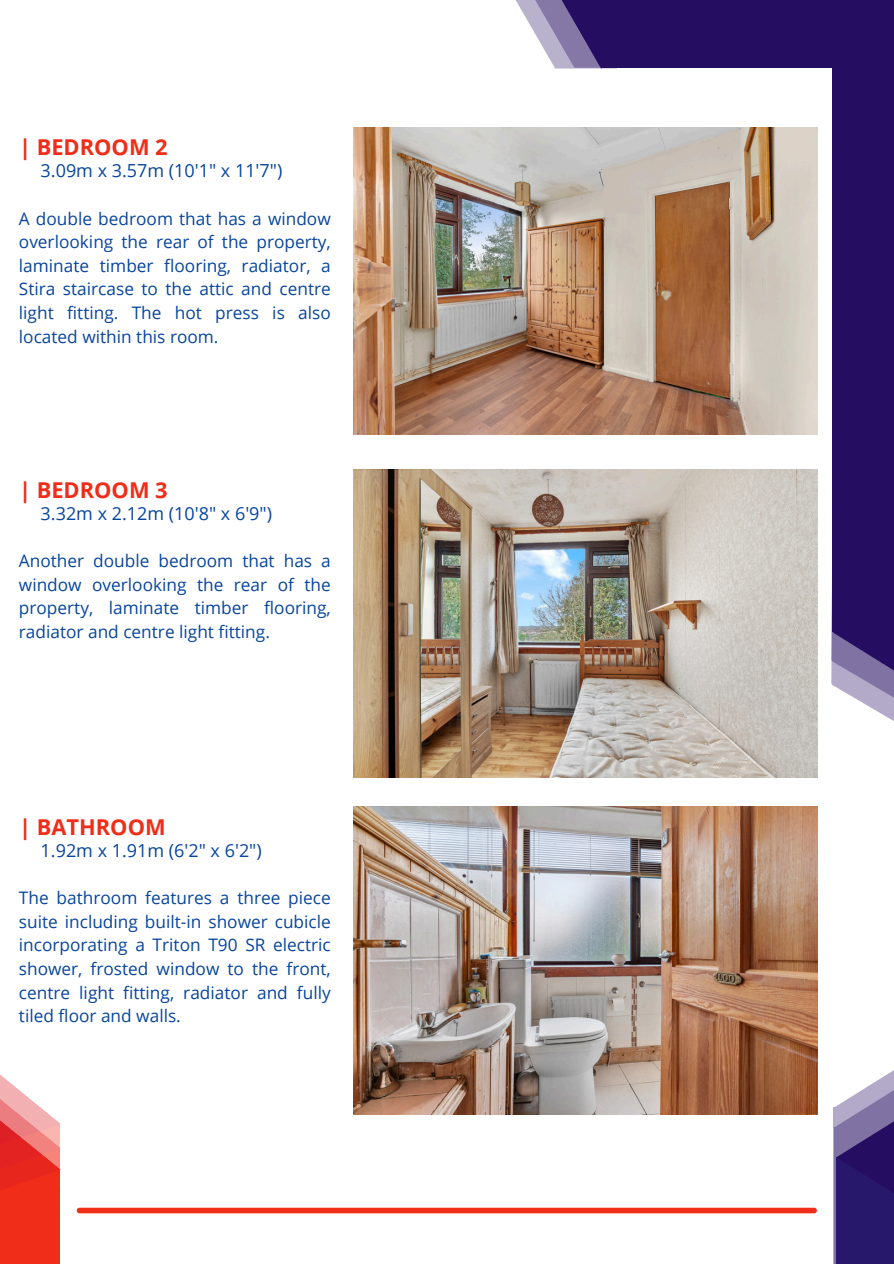
<style>
.page{position:relative;width:894px;height:1264px;background:#fff}
.page>*{position:absolute;margin:0;border:0;box-sizing:border-box;transform-origin:0 0}
.t1{font:700 21.9px "Open Sans";color:#ef2d19}
.t2{font:18px "Open Sans";color:#08459d}
.t3{font:17.25px/23.7px "Open Sans";color:#08459d;text-align:justify}
</style>
<div class="page">
<svg style="left:515px;top:0;width:13px;height:21px"></svg>
<svg style="left:528px;top:0;width:27px;height:68px;fill:#b9b2cd"></svg>
<div style="left:602px;top:0;width:291px;height:68px;background:#250e62"></div>
<svg style="left:831px;top:585px;width:62px;height:136px"></svg>
<div style="left:832px;top:0;width:61px;height:631px;background:#250e62"></div>
<svg style="left:832px;top:631px;width:61px;height:60px;background:#6c5d95"></svg>
<svg style="left:555px;top:0;width:62px;height:69px"></svg>
<div style="left:833px;top:1127px;width:60px;height:136px;background:#28186c"></div>
<svg style="left:833px;top:1071px;width:60px;height:138px"></svg>
<svg style="left:0;top:1075px;width:61px;height:188px;background:#ef6359"></svg>
<div style="left:79px;top:1207px;width:735px;height:6px;background:#ef2d19"></div>
<img style="left:354px;top:127px;width:462px;height:308px">
<img style="left:354px;top:469px;width:462px;height:308px">
<img style="left:354px;top:806px;width:462px;height:308px">
<p class="t1" style="left:19px;top:132px;width:150px">| BEDROOM 2</p>
<h1 class="t2" style="left:41px;top:158px;width:243px">3.09m x 3.57m (10'1" x 11'7")</h1>
<h1 class="t3" style="left:19px;top:206px;width:313px">A double bedroom that has a window overlooking the rear of the property, laminate timber flooring, radiator, a Stira staircase to the attic and centre light fitting. The hot press is also located within this room.</h1>
<p class="t1" style="left:19px;top:474px;width:150px">| BEDROOM 3</p>
<p class="t2" style="left:41px;top:501px;width:233px">3.32m x 2.12m (10'8" x 6'9")</p>
<p class="t3" style="left:19px;top:548px;width:313px">Another double bedroom that has a window overlooking the rear of the property, laminate timber flooring, radiator and centre light fitting.</p>
<p class="t1" style="left:19px;top:811px;width:148px">| BATHROOM</p>
<h1 class="t2" style="left:41px;top:837px;width:223px">1.92m x 1.91m (6'2" x 6'2")</h1>
<p class="t3" style="left:19px;top:885px;width:313px">The bathroom features a three piece suite including built-in shower cubicle incorporating a Triton T90 SR electric shower, frosted window to the front, centre light fitting, radiator and fully tiled floor and walls.</p>
</div>
